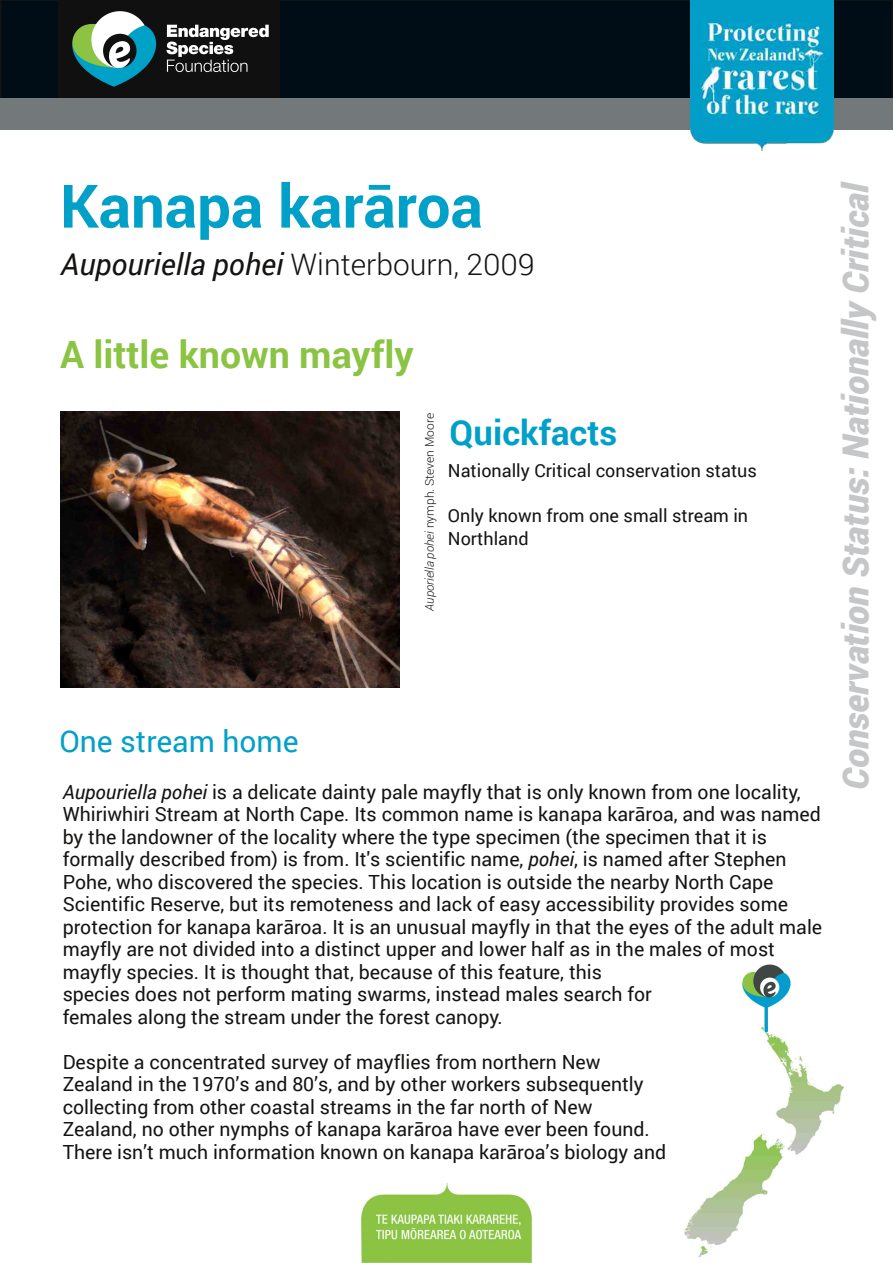
<style>
.page{position:relative;width:893px;height:1263px;background:#fff}
.page>*{position:absolute;margin:0;border:0;box-sizing:border-box;transform-origin:0 0}
.t1{font:700 60px "Roboto";color:#00a0c8}
.t2{font:700 37.5px "Roboto";color:#8ac442}
.t3{font:italic 900 36px "Roboto";letter-spacing:-.01em;color:#c4c6c7}
.t4{font:700 34.5px "Roboto";color:#00a0c8}
.t5{font:italic 30px "Roboto";color:#161413}
.t6{font:30px "Roboto";color:#00a0c8}
.t7{font:19.5px/22.5px "Roboto";color:#161413}
.t8{font:18px/22.5px "Roboto";color:#161413}
.t9{font:300 12px "Roboto";color:#161413}
.s1{font-weight:300;font-style:normal;font-size:29.7px}
.s2{font-style:italic}
</style>
<div class="page">
<div style="left:1px;top:0;width:891px;height:100px;background:#000d17"></div>
<div style="left:0;top:0;width:893px;height:101px;border:2px solid #161413"></div>
<div style="left:1px;top:98px;width:892px;height:32px;background:#73787a"></div>
<img style="left:690px;top:0;width:143px;height:150px">
<img style="left:361px;top:1183px;width:171px;height:79px">
<img style="left:58px;top:0;width:221px;height:98px">
<img style="left:61px;top:411px;width:339px;height:277px">
<img style="left:684px;top:1035px;width:160px;height:222px">
<img style="left:742px;top:964px;width:49px;height:71px">
<h1 class="t1" style="left:60px;top:165px;width:424px">Kanapa karāroa</h1>
<h3 class="t5" style="left:61px;top:243px;width:475px">Aupouriella pohei <span class="s1">Winterbourn, 2009</span></h3>
<h2 class="t2" style="left:60px;top:329px;width:355px">A little known mayfly</h2>
<p class="t9" style="left:421px;top:611px;width:199px;rotate:-90deg"><span class="s2">Auporiella pohei</span> nymph. Steven Moore</p>
<h3 class="t4" style="left:449px;top:408px;width:169px">Quickfacts</h3>
<p class="t8" style="left:448px;top:459px;width:310px">Nationally Critical conservation status</p>
<p class="t8" style="left:448px;top:504px;width:302px">Only known from one small stream in<br>Northland</p>
<h3 class="t6" style="left:59px;top:721px;width:241px">One stream home</h3>
<p class="t7" style="left:63px;top:780px;width:761px"><span class="s2">Aupouriella pohei</span> is a delicate dainty pale mayfly that is only known from one locality, Whiriwhiri Stream at North Cape. Its common name is kanapa karāroa, and was named by the landowner of the locality where the type specimen (the specimen that it is formally described from) is from. It's scientific name, <span class="s2">pohei</span>, is named after Stephen Pohe, who discovered the species. This location is outside the nearby North Cape Scientific Reserve, but its remoteness and lack of easy accessibility provides some protection for kanapa karāroa. It is an unusual mayfly in that the eyes of the adult male mayfly are not divided into a distinct upper and lower half as in the males of most mayfly species. It is thought that, because of this feature, this<br>species does not perform mating swarms, instead males search for<br>females along the stream under the forest canopy.</p>
<p class="t7" style="left:63px;top:1050px;width:605px">Despite a concentrated survey of mayflies from northern New Zealand in the 1970’s and 80’s, and by other workers subsequently collecting from other coastal streams in the far north of New Zealand, no other nymphs of kanapa karāroa have ever been found.<br>There isn’t much information known on kanapa karāroa’s biology and</p>
<h3 class="t3" style="left:831px;top:790px;width:610px;rotate:-90deg">Conservation Status: Nationally Critical</h3>
</div>
